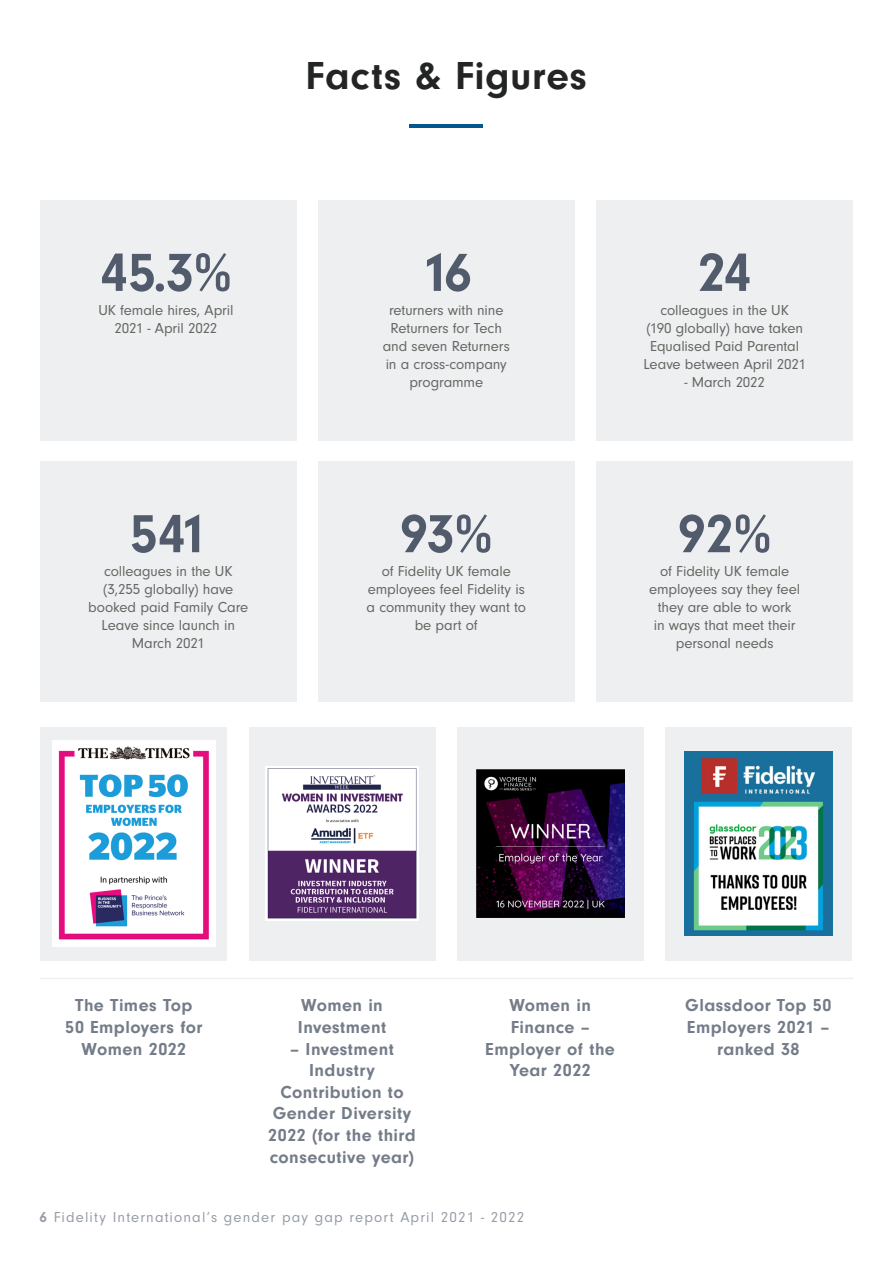
<style>
.page{position:relative;width:893px;height:1263px;background:#fff}
.page>*{position:absolute;margin:0;border:0;box-sizing:border-box;transform-origin:0 0}
.t1{font:700 55.8px "Neuzeit Gro";letter-spacing:-.02em;color:#515b6b}
.t2{font:700 40.5px "Neuzeit Gro";letter-spacing:.02em;color:#232525}
.t3{font:700 18px/21.6px "Neuzeit Gro";letter-spacing:.025em;color:#747c89;text-align:center}
.t4{font:15px/18px "Neuzeit Gro";letter-spacing:-.005em;color:#666662;text-align:center}
.t5{font:15px "Neuzeit Gro";letter-spacing:.075em;color:#979da6}
.s1{font-weight:700}
</style>
<div class="page">
<hr style="left:409px;top:124px;width:74px;height:4px;background:#00588f">
<div style="left:40px;top:200px;width:257px;height:240px;background:#eeeff1"></div>
<div style="left:318px;top:200px;width:257px;height:240px;background:#eeeff1"></div>
<div style="left:596px;top:200px;width:257px;height:240px;background:#eeeff1"></div>
<div style="left:40px;top:462px;width:257px;height:240px;background:#eeeff1"></div>
<div style="left:318px;top:462px;width:257px;height:240px;background:#eeeff1"></div>
<div style="left:596px;top:462px;width:257px;height:240px;background:#eeeff1"></div>
<div style="left:40px;top:727px;width:187px;height:233px;background:#eeeff1"></div>
<div style="left:249px;top:727px;width:186px;height:233px;background:#eeeff1"></div>
<div style="left:457px;top:727px;width:187px;height:233px;background:#eeeff1"></div>
<div style="left:665px;top:727px;width:187px;height:233px;background:#eeeff1"></div>
<img style="left:53px;top:740px;width:162px;height:206px">
<img style="left:684px;top:752px;width:148px;height:183px">
<img style="left:266px;top:766px;width:152px;height:155px">
<img style="left:476px;top:770px;width:148px;height:147px">
<hr style="left:40px;top:978px;width:813px;height:1px;background:#eeeff1">
<h2 class="t2" style="left:305px;top:53px;width:283px">Facts &amp; Figures</h2>
<h1 class="t1" style="left:100px;top:241px;width:133px">45.3%</h1>
<p class="t4" style="left:98px;top:301px;width:137px">UK female hires, April<br>2021 - April 2022</p>
<h1 class="t1" style="left:130px;top:503px;width:79px">541</h1>
<p class="t4" style="left:88px;top:563px;width:162px">colleagues in the UK (3,255 globally) have booked paid Family Care<br>Leave since launch in<br>March 2021</p>
<h1 class="t1" style="left:421px;top:241px;width:53px">16</h1>
<p class="t4" style="left:383px;top:301px;width:129px">returners with nine<br>Returners for Tech and seven Returners in a cross-company programme</p>
<h1 class="t1" style="left:400px;top:503px;width:94px">93%</h1>
<p class="t4" style="left:366px;top:563px;width:161px">of Fidelity UK female employees feel Fidelity is a community they want to be part of</p>
<h1 class="t1" style="left:698px;top:241px;width:55px">24</h1>
<p class="t4" style="left:643px;top:301px;width:164px">colleagues in the UK<br>(190 globally) have taken<br>Equalised Paid Parental<br>Leave between April 2021</p>
<p class="t4" style="left:684px;top:373px;width:82px">- March 2022</p>
<h1 class="t1" style="left:678px;top:503px;width:95px">92%</h1>
<p class="t4" style="left:649px;top:563px;width:152px">of Fidelity UK female employees say they feel they are able to work<br>in ways that meet their personal needs</p>
<p class="t3" style="left:65px;top:995px;width:139px">The Times Top<br>50 Employers for<br>Women 2022</p>
<p class="t3" style="left:298px;top:995px;width:90px;text-align:left">Women in<br>Investment</p>
<p class="t3" style="left:268px;top:1038px;width:149px">– Investment<br>Industry<br>Contribution to<br>Gender Diversity<br>2022 (for the third consecutive year)</p>
<p class="t3" style="left:485px;top:995px;width:131px">Women in<br>Finance –<br>Employer of the<br>Year 2022</p>
<p class="t3" style="left:685px;top:995px;width:148px">Glassdoor Top 50<br>Employers 2021 – ranked 38</p>
<p class="t5" style="left:40px;top:1209px;width:486px"><span class="s1">6</span> Fidelity International’s gender pay gap report April 2021 - 2022</p>
</div>
